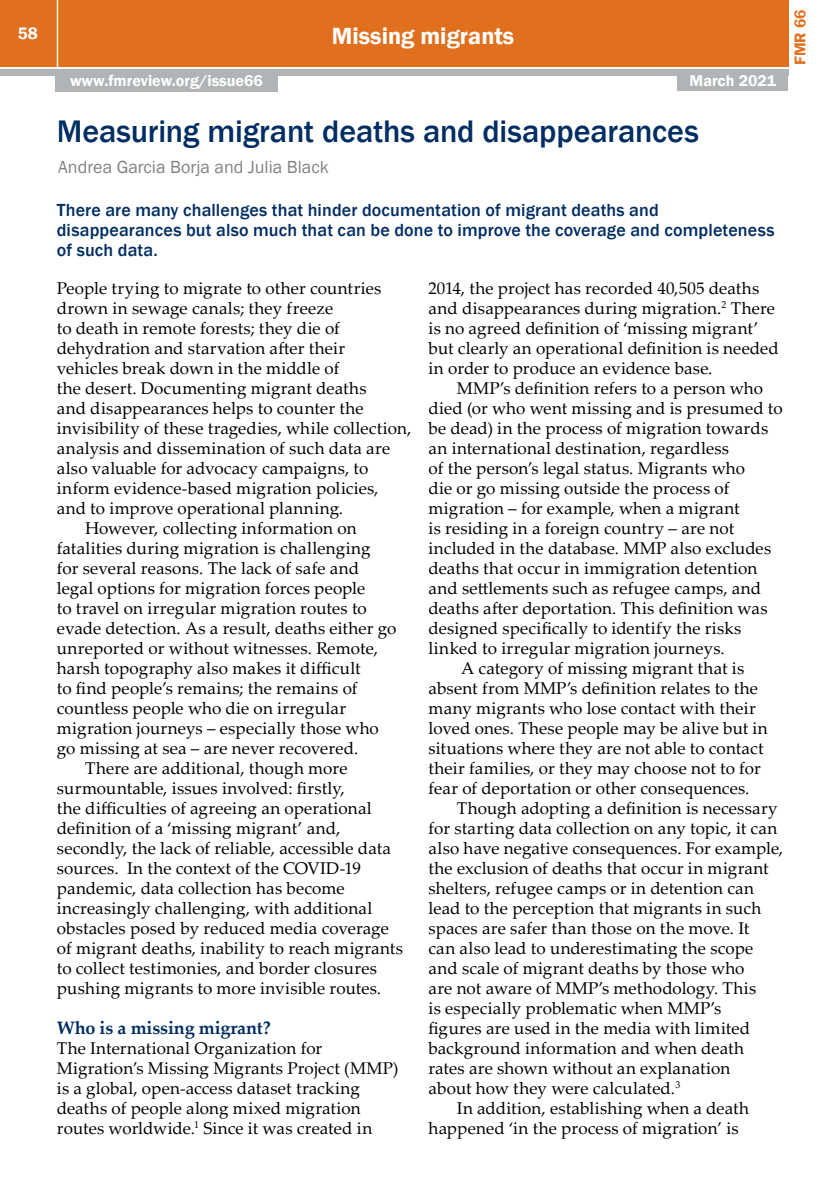
<style>
.page{position:relative;width:840px;height:1191px;background:#fff}
.page>*{position:absolute;margin:0;border:0;box-sizing:border-box;transform-origin:0 0}
.t1{font:500 32px "Franklin Gothic";letter-spacing:-.005em;color:#002d62}
.t2{font:600 24px "Franklin Gothic";color:#fff}
.t3{font:500 18px/20px "Franklin Gothic";letter-spacing:.01em;color:#002d62}
.t4{font:18px "Franklin Gothic";color:#808285}
.t5{font:700 18px "Palatino Linotype";letter-spacing:-.01em;color:#002d62}
.t6{font:17px/20px "Palatino Linotype";letter-spacing:.01em;color:#000}
.t7{font:600 17px "Franklin Gothic";color:#fff}
.t8{font:600 16px "Franklin Gothic";color:#fff}
.t9{font:600 16px "Franklin Gothic";color:#e1701e}
</style>
<div class="page">
<div style="left:0;top:0;width:787px;height:66px;background:#e1701e"></div>
<div style="left:0;top:69px;width:787px;height:6px;background:#b1b4b6"></div>
<hr style="left:57px;top:0;width:1px;height:67px;background:#fff">
<div style="left:677px;top:73px;width:110px;height:18px;background:#b1b4b6"></div>
<div style="left:55px;top:74px;width:222px;height:18px;background:#b1b4b6"></div>
<p class="t7" style="left:18px;top:23px;width:21px">58</p>
<h2 class="t2" style="left:332px;top:22px;width:184px">Missing migrants</h2>
<p class="t8" style="left:70px;top:71px;width:194px">www.fmreview.org/issue66</p>
<p class="t8" style="left:689px;top:71px;width:88px">March 2021</p>
<h1 class="t1" style="left:57px;top:111px;width:643px">Measuring migrant deaths and disappearances</h1>
<p class="t4" style="left:58px;top:156px;width:272px">Andrea Garcia Borja and Julia Black</p>
<p class="t3" style="left:57px;top:200px;width:718px">There are many challenges that hinder documentation of migrant deaths and disappearances but also much that can be done to improve the coverage and completeness of such data.</p>
<p class="t6" style="left:57px;top:277px;width:326px">People trying to migrate to other countries</p>
<p class="t6" style="left:57px;top:297px;width:278px">drown in sewage canals; they freeze</p>
<p class="t6" style="left:57px;top:317px;width:284px">to death in remote forests; they die of</p>
<p class="t6" style="left:57px;top:337px;width:289px">dehydration and starvation after their</p>
<p class="t6" style="left:57px;top:357px;width:284px">vehicles break down in the middle of</p>
<p class="t6" style="left:57px;top:377px;width:311px">the desert. Documenting migrant deaths</p>
<p class="t6" style="left:57px;top:397px;width:308px">and disappearances helps to counter the</p>
<p class="t6" style="left:57px;top:417px;width:356px">invisibility of these tragedies, while collection,</p>
<p class="t6" style="left:57px;top:437px;width:335px">analysis and dissemination of such data are</p>
<p class="t6" style="left:57px;top:457px;width:313px">also valuable for advocacy campaigns, to</p>
<p class="t6" style="left:57px;top:477px;width:323px">inform evidence-based migration policies,</p>
<p class="t6" style="left:57px;top:497px;width:287px">and to improve operational planning.</p>
<p class="t6" style="left:85px;top:517px;width:273px">However, collecting information on</p>
<p class="t6" style="left:57px;top:537px;width:315px">fatalities during migration is challenging</p>
<p class="t6" style="left:57px;top:557px;width:303px">for several reasons. The lack of safe and</p>
<p class="t6" style="left:57px;top:577px;width:310px">legal options for migration forces people</p>
<p class="t6" style="left:57px;top:597px;width:311px">to travel on irregular migration routes to</p>
<p class="t6" style="left:57px;top:617px;width:341px">evade detection. As a result, deaths either go</p>
<p class="t6" style="left:57px;top:637px;width:322px">unreported or without witnesses. Remote,</p>
<p class="t6" style="left:57px;top:657px;width:305px">harsh topography also makes it difficult</p>
<p class="t6" style="left:57px;top:677px;width:302px">to find people’s remains; the remains of</p>
<p class="t6" style="left:57px;top:697px;width:290px">countless people who die on irregular</p>
<p class="t6" style="left:57px;top:717px;width:323px">migration journeys – especially those who</p>
<p class="t6" style="left:57px;top:737px;width:303px">go missing at sea – are never recovered.</p>
<p class="t6" style="left:85px;top:757px;width:264px">There are additional, though more</p>
<p class="t6" style="left:57px;top:777px;width:289px">surmountable, issues involved: firstly,</p>
<p class="t6" style="left:57px;top:797px;width:316px">the difficulties of agreeing an operational</p>
<p class="t6" style="left:57px;top:817px;width:285px">definition of a ‘missing migrant’ and,</p>
<p class="t6" style="left:57px;top:837px;width:335px">secondly, the lack of reliable, accessible data</p>
<p class="t6" style="left:57px;top:857px;width:305px">sources. In the context of the COVID-19</p>
<p class="t6" style="left:57px;top:877px;width:289px">pandemic, data collection has become</p>
<p class="t6" style="left:57px;top:897px;width:317px">increasingly challenging, with additional</p>
<p class="t6" style="left:57px;top:917px;width:333px">obstacles posed by reduced media coverage</p>
<p class="t6" style="left:57px;top:937px;width:347px">of migrant deaths, inability to reach migrants</p>
<p class="t6" style="left:57px;top:957px;width:321px">to collect testimonies, and border closures</p>
<p class="t6" style="left:57px;top:977px;width:326px">pushing migrants to more invisible routes.</p>
<p class="t5" style="left:57px;top:1015px;width:215px">Who is a missing migrant?</p>
<p class="t6" style="left:57px;top:1037px;width:343px">The International Organization for Migration’s Missing Migrants Project (MMP) is a global, open-access dataset tracking deaths of people along mixed migration routes worldwide.<sup>1</sup> Since it was created in</p>
<p class="t6" style="left:428px;top:277px;width:352px">2014, the project has recorded 40,505 deaths and disappearances during migration.<sup>2</sup> There is no agreed definition of ‘missing migrant’ but clearly an operational definition is needed in order to produce an evidence base.</p>
<p class="t6" style="left:456px;top:377px;width:307px">MMP’s definition refers to a person who</p>
<p class="t6" style="left:428px;top:397px;width:355px">died (or who went missing and is presumed to</p>
<p class="t6" style="left:428px;top:417px;width:341px">be dead) in the process of migration towards</p>
<p class="t6" style="left:428px;top:437px;width:302px">an international destination, regardless</p>
<p class="t6" style="left:428px;top:457px;width:318px">of the person’s legal status. Migrants who</p>
<p class="t6" style="left:428px;top:477px;width:302px">die or go missing outside the process of</p>
<p class="t6" style="left:428px;top:497px;width:312px">migration – for example, when a migrant</p>
<p class="t6" style="left:428px;top:517px;width:307px">is residing in a foreign country – are not</p>
<p class="t6" style="left:428px;top:537px;width:344px">included in the database. MMP also excludes</p>
<p class="t6" style="left:428px;top:557px;width:330px">deaths that occur in immigration detention</p>
<p class="t6" style="left:428px;top:577px;width:334px">and settlements such as refugee camps, and</p>
<p class="t6" style="left:428px;top:597px;width:340px">deaths after deportation. This definition was</p>
<p class="t6" style="left:428px;top:617px;width:314px">designed specifically to identify the risks</p>
<p class="t6" style="left:428px;top:637px;width:297px">linked to irregular migration journeys.</p>
<p class="t6" style="left:461px;top:657px;width:284px">A category of missing migrant that is</p>
<p class="t6" style="left:428px;top:677px;width:331px">absent from MMP’s definition relates to the</p>
<p class="t6" style="left:428px;top:697px;width:328px">many migrants who lose contact with their</p>
<p class="t6" style="left:428px;top:717px;width:341px">loved ones. These people may be alive but in</p>
<p class="t6" style="left:428px;top:737px;width:336px">situations where they are not able to contact</p>
<p class="t6" style="left:428px;top:757px;width:334px">their families, or they may choose not to for</p>
<p class="t6" style="left:428px;top:777px;width:322px">fear of deportation or other consequences.</p>
<p class="t6" style="left:456px;top:797px;width:322px">Though adopting a definition is necessary</p>
<p class="t6" style="left:428px;top:817px;width:350px">for starting data collection on any topic, it can</p>
<p class="t6" style="left:428px;top:837px;width:356px">also have negative consequences. For example,</p>
<p class="t6" style="left:428px;top:857px;width:341px">the exclusion of deaths that occur in migrant</p>
<p class="t6" style="left:428px;top:877px;width:327px">shelters, refugee camps or in detention can</p>
<p class="t6" style="left:428px;top:897px;width:334px">lead to the perception that migrants in such</p>
<p class="t6" style="left:428px;top:917px;width:322px">spaces are safer than those on the move. It</p>
<p class="t6" style="left:428px;top:937px;width:326px">can also lead to underestimating the scope</p>
<p class="t6" style="left:428px;top:957px;width:317px">and scale of migrant deaths by those who</p>
<p class="t6" style="left:428px;top:977px;width:329px">are not aware of MMP’s methodology. This</p>
<p class="t6" style="left:428px;top:997px;width:294px">is especially problematic when MMP’s</p>
<p class="t6" style="left:428px;top:1017px;width:323px">figures are used in the media with limited</p>
<p class="t6" style="left:428px;top:1037px;width:317px">background information and when death</p>
<p class="t6" style="left:428px;top:1057px;width:303px">rates are shown without an explanation</p>
<p class="t6" style="left:428px;top:1077px;width:253px">about how they were calculated.<sup>3</sup></p>
<p class="t6" style="left:456px;top:1097px;width:293px">In addition, establishing when a death</p>
<p class="t6" style="left:428px;top:1117px;width:311px">happened ‘in the process of migration’ is</p>
<p class="t9" style="left:789px;top:65px;width:57px;rotate:-90deg">FMR 66</p>
</div>
